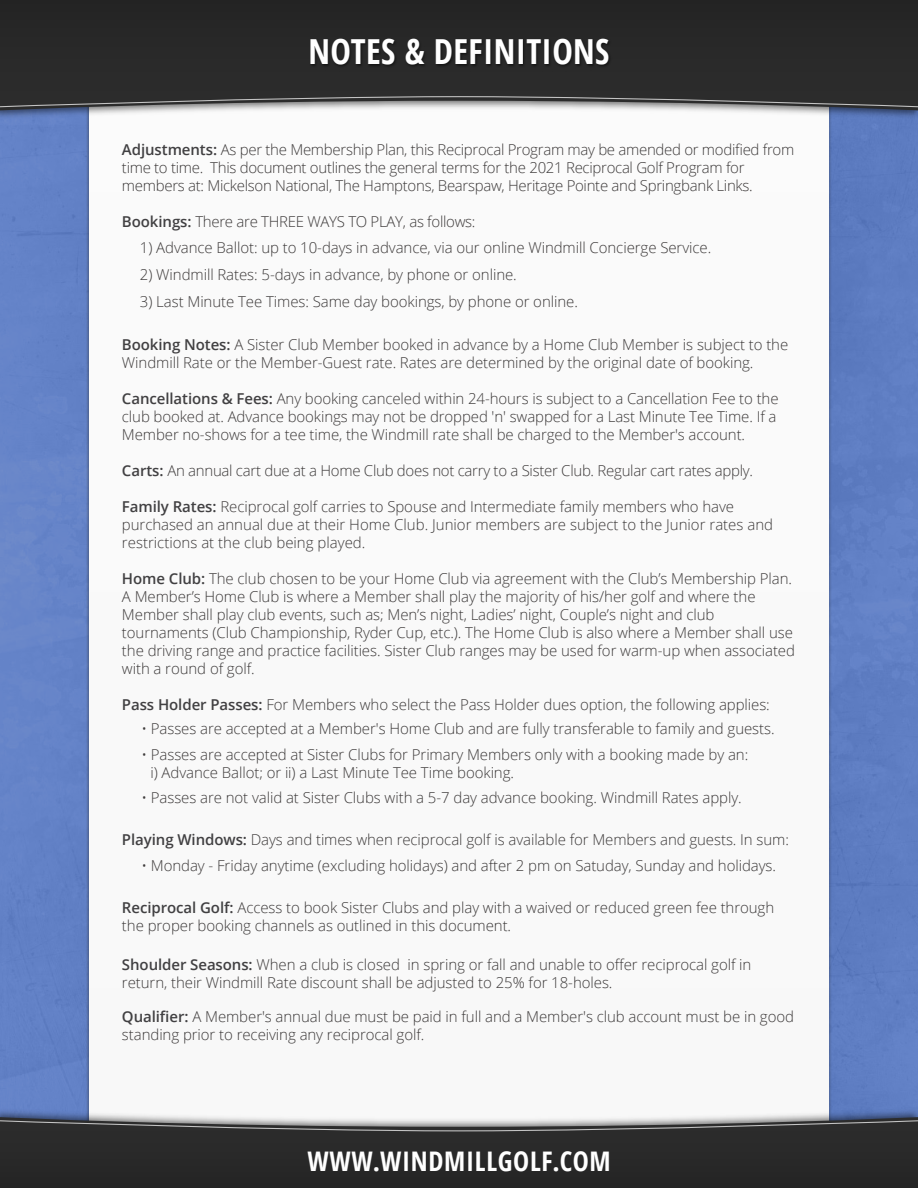
<style>
.page{position:relative;width:918px;height:1188px;background:#fff}
.page>*{position:absolute;margin:0;border:0;box-sizing:border-box;transform-origin:0 0}
.t1{font:700 34.5px "Open Sans Condensed";letter-spacing:.01em;color:#fff}
.t2{font:700 27px "Open Sans Condensed";letter-spacing:.025em;color:#fff}
.t3{font:300 15px/18px "Open Sans";letter-spacing:-.005em;color:#3d3a3a}
.s1{font-weight:600;color:#414042}
</style>
<div class="page">
<div style="left:0;top:123px;width:86px;height:982px;background:#6483c8"></div>
<div style="left:832px;top:123px;width:86px;height:982px;background:#5e7dc2"></div>
<div style="left:820px;top:0;width:12px;height:1188px;background:#546eaa"></div>
<svg style="left:86px;top:123px;width:3px;height:982px"></svg>
<div style="left:89px;top:0;width:740px;height:1188px;background:#f9f9f9"></div>
<img style="left:0;top:1105px;width:918px;height:12px">
<div style="left:0;top:1117px;width:918px;height:71px;background:#292929"></div>
<svg style="left:0;top:1120px;width:918px;height:11px"></svg>
<img style="left:0;top:110px;width:918px;height:13px">
<div style="left:0;top:0;width:918px;height:110px;background:#282828"></div>
<svg style="left:0;top:96px;width:918px;height:11px"></svg>
<img style="left:214px;top:32px;width:493px;height:47px">
<h1 class="t1" style="left:309px;top:28px;width:302px">NOTES &amp; DEFINITIONS</h1>
<p class="t3" style="left:122px;top:141px;width:674px"><span class="s1">Adjustments:</span> As per the Membership Plan, this Reciprocal Program may be amended or modified from time to time. This document outlines the general terms for the 2021 Reciprocal Golf Program for members at: Mickelson National, The Hamptons, Bearspaw, Heritage Pointe and Springbank Links.</p>
<p class="t3" style="left:122px;top:213px;width:355px"><span class="s1">Bookings:</span> There are THREE WAYS TO PLAY, as follows:</p>
<p class="t3" style="left:140px;top:238px;width:573px">1) Advance Ballot: up to 10-days in advance, via our online Windmill Concierge Service.</p>
<p class="t3" style="left:140px;top:265px;width:378px">2) Windmill Rates: 5-days in advance, by phone or online.</p>
<p class="t3" style="left:140px;top:292px;width:439px">3) Last Minute Tee Times: Same day bookings, by phone or online.</p>
<p class="t3" style="left:122px;top:336px;width:668px"><span class="s1">Booking Notes:</span> A Sister Club Member booked in advance by a Home Club Member is subject to the<br>Windmill Rate or the Member-Guest rate. Rates are determined by the original date of booking.</p>
<p class="t3" style="left:122px;top:390px;width:658px"><span class="s1">Cancellations &amp; Fees:</span> Any booking canceled within 24-hours is subject to a Cancellation Fee to the club booked at. Advance bookings may not be dropped 'n' swapped for a Last Minute Tee Time. If a<br>Member no-shows for a tee time, the Windmill rate shall be charged to the Member's account.</p>
<p class="t3" style="left:122px;top:462px;width:633px"><span class="s1">Carts:</span> An annual cart due at a Home Club does not carry to a Sister Club. Regular cart rates apply.</p>
<p class="t3" style="left:122px;top:498px;width:653px"><span class="s1">Family Rates:</span> Reciprocal golf carries to Spouse and Intermediate family members who have purchased an annual due at their Home Club. Junior members are subject to the Junior rates and restrictions at the club being played.</p>
<p class="t3" style="left:122px;top:570px;width:675px"><span class="s1">Home Club:</span> The club chosen to be your Home Club via agreement with the Club’s Membership Plan.<br>A Member’s Home Club is where a Member shall play the majority of his/her golf and where the Member shall play club events, such as; Men’s night, Ladies’ night, Couple’s night and club tournaments (Club Championship, Ryder Cup, etc.). The Home Club is also where a Member shall use the driving range and practice facilities. Sister Club ranges may be used for warm-up when associated with a round of golf.</p>
<p class="t3" style="left:122px;top:696px;width:649px"><span class="s1">Pass Holder Passes:</span> For Members who select the Pass Holder dues option, the following applies:</p>
<p class="t3" style="left:141px;top:720px;width:635px">• Passes are accepted at a Member's Home Club and are fully transferable to family and guests.</p>
<p class="t3" style="left:150px;top:745px;width:599px;text-indent:-9px">• Passes are accepted at Sister Clubs for Primary Members only with a booking made by an: i) Advance Ballot; or ii) a Last Minute Tee Time booking.</p>
<p class="t3" style="left:141px;top:789px;width:602px">• Passes are not valid at Sister Clubs with a 5-7 day advance booking. Windmill Rates apply.</p>
<p class="t3" style="left:122px;top:831px;width:669px"><span class="s1">Playing Windows:</span> Days and times when reciprocal golf is available for Members and guests. In sum:</p>
<p class="t3" style="left:141px;top:856px;width:636px">• Monday - Friday anytime (excluding holidays) and after 2 pm on Satuday, Sunday and holidays.</p>
<p class="t3" style="left:122px;top:898px;width:654px"><span class="s1">Reciprocal Golf:</span> Access to book Sister Clubs and play with a waived or reduced green fee through the proper booking channels as outlined in this document.</p>
<p class="t3" style="left:122px;top:955px;width:631px"><span class="s1">Shoulder Seasons:</span> When a club is closed in spring or fall and unable to offer reciprocal golf in return, their Windmill Rate discount shall be adjusted to 25% for 18-holes.</p>
<p class="t3" style="left:122px;top:1008px;width:674px"><span class="s1">Qualifier:</span> A Member's annual due must be paid in full and a Member's club account must be in good standing prior to receiving any reciprocal golf.</p>
<h2 class="t2" style="left:307px;top:1142px;width:305px">WWW.WINDMILLGOLF.COM</h2>
</div>
